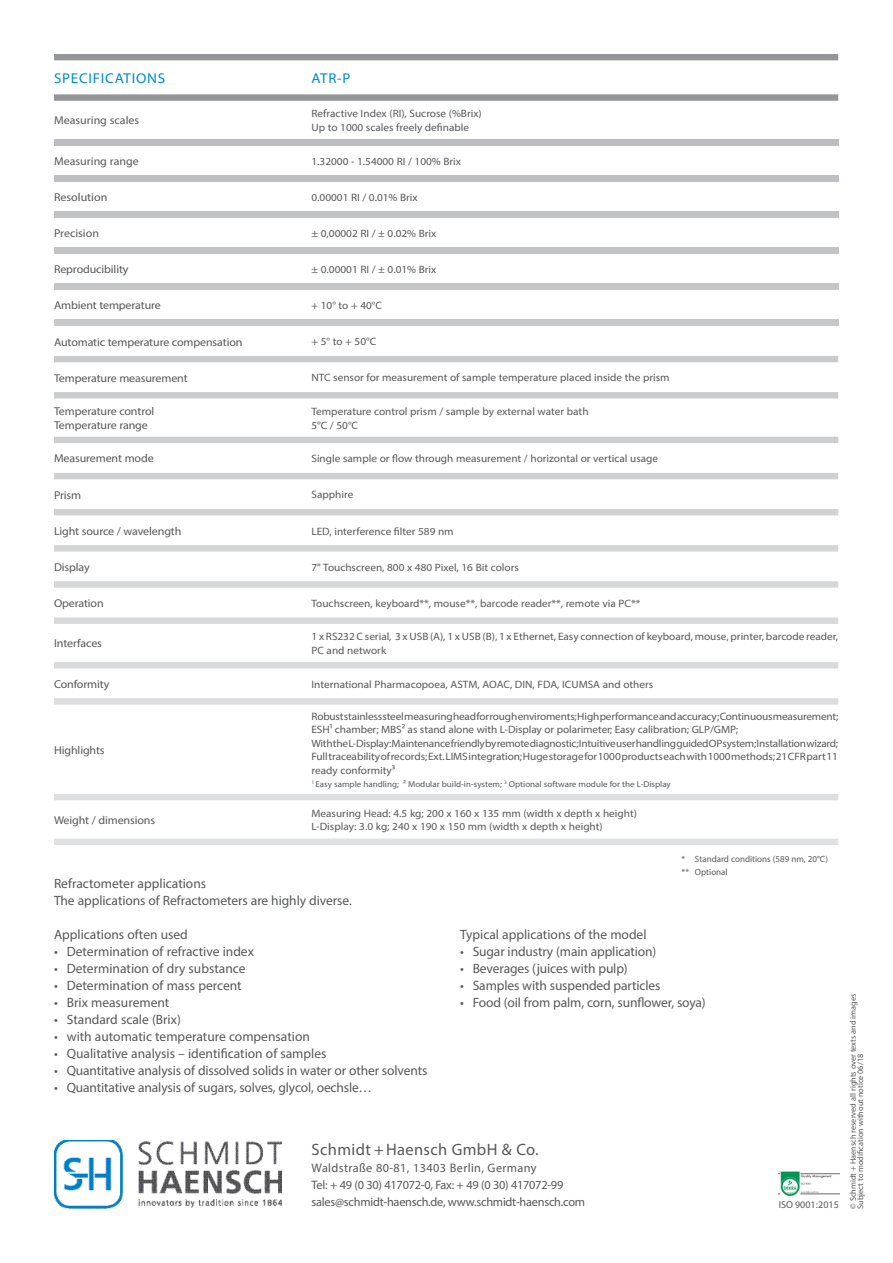
<style>
.page{position:relative;width:893px;height:1263px;background:#fff}
.page>*{position:absolute;margin:0;border:0;box-sizing:border-box;transform-origin:0 0}
.t1{font:16.5px "Myriad Pro";letter-spacing:.02em;color:#57585a}
.t2{font:14.25px "Myriad Pro";letter-spacing:.05em;color:#0089cf;scale:1.05 1}
.t3{font:13.5px/17px "Myriad Pro";letter-spacing:-.005em;color:#57585a}
.t4{font:12.3px/17px "Myriad Pro";letter-spacing:-.02em;color:#57585a}
.t5{font:11.4px/14.4px "Myriad Pro";letter-spacing:-.01em;color:#57585a;scale:1.05 1}
.t6{font:10.65px/13.5px "Myriad Pro";color:#57585a;scale:1.05 1}
.t7{font:10.05px "Myriad Pro";color:#57585a}
.t8{font:9px/12.8px "Myriad Pro";color:#57585a}
.t9{font:8.55px "Myriad Pro";color:#57585a;scale:1.05 1}
.t10{font:8.25px/7.5px "Myriad Pro";color:#57585a}
</style>
<div class="page">
<svg style="left:54px;top:54px;width:784px;height:47px"></svg>
<div style="left:54px;top:139px;width:784px;height:6px;background:#bcbdc0"></div>
<div style="left:54px;top:175px;width:784px;height:7px;background:#bebfc2"></div>
<div style="left:54px;top:211px;width:784px;height:7px;background:#c1c2c4"></div>
<div style="left:54px;top:247px;width:784px;height:7px;background:#c2c3c6"></div>
<div style="left:54px;top:284px;width:784px;height:6px;background:#c5c6c8"></div>
<div style="left:54px;top:320px;width:784px;height:6px;background:#c7c8ca"></div>
<div style="left:54px;top:356px;width:784px;height:6px;background:#c9cacc"></div>
<div style="left:54px;top:392px;width:784px;height:6px;background:#cbccce"></div>
<div style="left:54px;top:437px;width:784px;height:6px;background:#cdced0"></div>
<div style="left:54px;top:473px;width:784px;height:6px;background:#cfd0d2"></div>
<div style="left:54px;top:509px;width:784px;height:6px;background:#d1d2d4"></div>
<div style="left:54px;top:545px;width:784px;height:6px;background:#d4d5d7"></div>
<svg style="left:54px;top:581px;width:784px;height:7px;background:#d8d9db"></svg>
<svg style="left:54px;top:617px;width:784px;height:7px;background:#dbdcde"></svg>
<div style="left:54px;top:662px;width:784px;height:6px;background:#d9dadc"></div>
<svg style="left:54px;top:698px;width:784px;height:7px;background:#dfdfe1"></svg>
<div style="left:54px;top:794px;width:784px;height:6px;background:#dddee0"></div>
<svg style="left:54px;top:838px;width:784px;height:7px;background:#e2e3e5"></svg>
<img style="left:54px;top:1140px;width:227px;height:69px">
<img style="left:779px;top:1171px;width:60px;height:25px">
<h2 class="t2" style="left:54px;top:69px;width:107px">SPECIFICATIONS</h2>
<h2 class="t2" style="left:311px;top:69px;width:39px">ATR-P</h2>
<p class="t5" style="left:54px;top:113px;width:83px">Measuring scales</p>
<p class="t6" style="left:311px;top:107px;width:164px">Refractive Index (RI), Sucrose (%Brix)<br>Up to 1000 scales freely definable</p>
<p class="t5" style="left:54px;top:154px;width:82px">Measuring range</p>
<p class="t6" style="left:311px;top:154px;width:144px">1.32000 - 1.54000 RI / 100% Brix</p>
<p class="t5" style="left:54px;top:190px;width:52px">Resolution</p>
<p class="t6" style="left:311px;top:190px;width:103px">0.00001 RI / 0.01% Brix</p>
<p class="t5" style="left:54px;top:226px;width:44px">Precision</p>
<p class="t6" style="left:311px;top:226px;width:120px">± 0,00002 RI / ± 0.02% Brix</p>
<p class="t5" style="left:54px;top:262px;width:73px">Reproducibility</p>
<p class="t6" style="left:311px;top:262px;width:120px">± 0.00001 RI / ± 0.01% Brix</p>
<p class="t5" style="left:54px;top:298px;width:103px">Ambient temperature</p>
<p class="t6" style="left:311px;top:299px;width:69px">+ 10° to + 40°C</p>
<p class="t5" style="left:54px;top:334px;width:181px">Automatic temperature compensation</p>
<p class="t6" style="left:311px;top:335px;width:63px">+ 5° to + 50°C</p>
<p class="t5" style="left:54px;top:370px;width:129px">Temperature measurement</p>
<p class="t6" style="left:311px;top:371px;width:343px">NTC sensor for measurement of sample temperature placed inside the prism</p>
<p class="t5" style="left:54px;top:404px;width:97px">Temperature control<br>Temperature range</p>
<p class="t6" style="left:311px;top:405px;width:265px">Temperature control prism / sample by external water bath<br>5°C / 50°C</p>
<p class="t5" style="left:54px;top:451px;width:96px">Measurement mode</p>
<p class="t6" style="left:311px;top:452px;width:332px">Single sample or flow through measurement / horizontal or vertical usage</p>
<p class="t5" style="left:54px;top:487px;width:27px">Prism</p>
<p class="t6" style="left:311px;top:488px;width:41px">Sapphire</p>
<p class="t5" style="left:54px;top:524px;width:123px">Light source / wavelength</p>
<p class="t6" style="left:311px;top:524px;width:137px">LED, interference filter 589 nm</p>
<p class="t5" style="left:54px;top:560px;width:36px">Display</p>
<p class="t6" style="left:311px;top:560px;width:199px">7" Touchscreen, 800 x 480 Pixel, 16 Bit colors</p>
<p class="t5" style="left:54px;top:596px;width:49px">Operation</p>
<p class="t6" style="left:311px;top:596px;width:315px">Touchscreen, keyboard**, mouse**, barcode reader**, remote via PC**</p>
<p class="t5" style="left:54px;top:636px;width:47px">Interfaces</p>
<p class="t6" style="left:311px;top:630px;width:503px">1 x RS232 C serial, 3 x USB (A), 1 x USB (B), 1 x Ethernet, Easy connection of keyboard, mouse, printer, barcode reader,<br>PC and network</p>
<p class="t5" style="left:54px;top:677px;width:54px">Conformity</p>
<p class="t6" style="left:311px;top:677px;width:327px">International Pharmacopoea, ASTM, AOAC, DIN, FDA, ICUMSA and others</p>
<p class="t5" style="left:54px;top:742px;width:50px">Highlights</p>
<p class="t6" style="left:311px;top:709px;width:503px">Robust stainless steel measuring head for rough enviroments; High performance and accuracy; Continuous measurement; ESH¹ chamber; MBS² as stand alone with L-Display or polarimeter; Easy calibration; GLP/GMP;<br>With the L-Display: Maintenance friendly by remote diagnostic; Intuitive user handling guided OP system; Installation wizard; Full traceability of records; Ext. LIMS integration; Huge storage for 1000 products each with 1000 methods; 21 CFR part 11 ready conformity³</p>
<p class="t9" style="left:311px;top:779px;width:344px"><sup>1</sup> Easy sample handling; ² Modular build-in-system; <sup>3</sup> Optional software module for the L-Display</p>
<p class="t5" style="left:54px;top:813px;width:98px">Weight / dimensions</p>
<p class="t6" style="left:311px;top:806px;width:311px">Measuring Head: 4.5 kg; 200 x 160 x 135 mm (width x depth x height)<br>L-Display: 3.0 kg; 240 x 190 x 150 mm (width x depth x height)</p>
<p class="t3" style="left:54px;top:874px;width:299px">Refractometer applications<br>The applications of Refractometers are highly diverse.</p>
<p class="t3" style="left:54px;top:925px;width:135px">Applications often used</p>
<p class="t3" style="left:54px;top:942px;width:201px">• Determination of refractive index</p>
<p class="t3" style="left:54px;top:959px;width:193px">• Determination of dry substance</p>
<p class="t3" style="left:54px;top:976px;width:189px">• Determination of mass percent</p>
<p class="t3" style="left:54px;top:993px;width:117px">• Brix measurement</p>
<p class="t3" style="left:54px;top:1010px;width:128px">• Standard scale (Brix)</p>
<p class="t3" style="left:54px;top:1027px;width:257px">• with automatic temperature compensation</p>
<p class="t3" style="left:54px;top:1044px;width:274px">• Qualitative analysis – identification of samples</p>
<p class="t3" style="left:54px;top:1061px;width:375px">• Quantitative analysis of dissolved solids in water or other solvents</p>
<p class="t3" style="left:54px;top:1078px;width:320px">• Quantitative analysis of sugars, solves, glycol, oechsle…</p>
<p class="t8" style="left:682px;top:852px;width:148px">* Standard conditions (589 nm, 20°C) ** Optional</p>
<p class="t3" style="left:460px;top:925px;width:188px">Typical applications of the model</p>
<p class="t3" style="left:460px;top:942px;width:198px">• Sugar industry (main application)</p>
<p class="t3" style="left:460px;top:959px;width:169px">• Beverages (juices with pulp)</p>
<p class="t3" style="left:460px;top:976px;width:202px">• Samples with suspended particles</p>
<p class="t3" style="left:460px;top:993px;width:247px">• Food (oil from palm, corn, sunflower, soya)</p>
<h1 class="t1" style="left:312px;top:1140px;width:228px">Schmidt + Haensch GmbH &amp; Co.</h1>
<p class="t4" style="left:312px;top:1159px;width:275px">Waldstraße 80-81, 13403 Berlin, Germany<br>Tel: + 49 (0 30) 417072-0, Fax: + 49 (0 30) 417072-99 sales@schmidt-haensch.de, www.schmidt-haensch.com</p>
<p class="t7" style="left:779px;top:1199px;width:62px">ISO 9001:2015</p>
<p class="t10" style="left:849px;top:1209px;width:217px;rotate:-90deg">© Schmidt + Haensch reserved all rights over texts and images<br>Subject to modification without notice 06/18</p>
</div>
